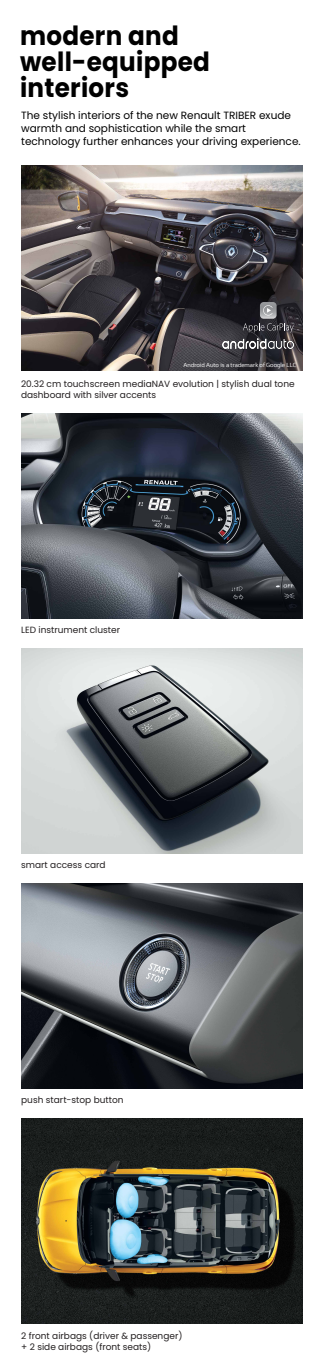
<style>
.page{position:relative;width:324px;height:1366px;background:#fff}
.page>*{position:absolute;margin:0;border:0;box-sizing:border-box;transform-origin:0 0}
.t1{font:700 26.4px/25.8px "Poppins";letter-spacing:.01em;color:#000;scale:.93 1}
.t2{font:10.5px/12.6px "Poppins";color:#000}
.t3{font:9px/11.5px "Poppins";color:#231f20}
.t4{font:6.09px "Renault Life";color:#fff}
</style>
<div class="page">
<img style="left:21px;top:166px;width:282px;height:205px">
<img style="left:21px;top:413px;width:282px;height:205px">
<img style="left:21px;top:648px;width:282px;height:205px">
<img style="left:21px;top:883px;width:282px;height:205px">
<img style="left:21px;top:1118px;width:282px;height:205px">
<svg style="left:243px;top:302px;width:51px;height:31px;background:#434248"></svg>
<img style="left:222px;top:339px;width:71px;height:9px">
<h1 class="t1" style="left:20px;top:23px;width:206px">modern and well-equipped interiors</h1>
<p class="t2" style="left:21px;top:109px;width:281px">The stylish interiors of the new Renault TRIBER exude warmth and sophistication while the smart technology further enhances your driving experience.</p>
<p class="t4" style="left:184px;top:361px;width:114px">Android Auto is a trademark of Google LLC</p>
<p class="t3" style="left:21px;top:378px;width:275px">20.32 cm touchscreen mediaNAV evolution | stylish dual tone dashboard with silver accents</p>
<p class="t3" style="left:21px;top:624px;width:100px">LED instrument cluster</p>
<p class="t3" style="left:21px;top:859px;width:86px">smart access card</p>
<p class="t3" style="left:21px;top:1094px;width:104px">push start-stop button</p>
<p class="t3" style="left:21px;top:1329px;width:163px">2 front airbags (driver &amp; passenger) + 2 side airbags (front seats)</p>
</div>
